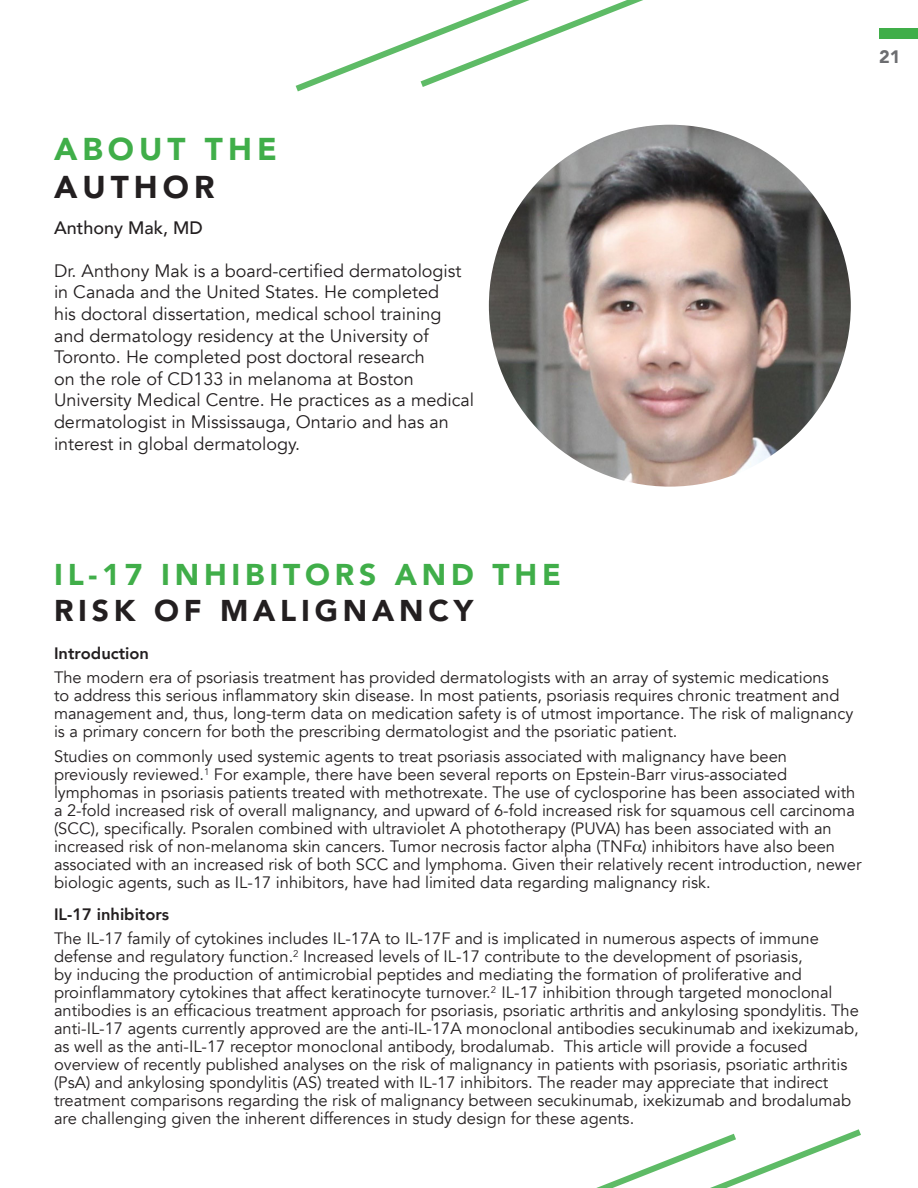
<style>
.page{position:relative;width:918px;height:1188px;background:#fff}
.page>*{position:absolute;margin:0;border:0;box-sizing:border-box;transform-origin:0 0}
.t1{font:900 31.5px "Avenir";letter-spacing:.16em;color:#40ae49}
.t2{font:900 31.5px "Avenir";letter-spacing:.16em;color:#231f20}
.t3{font:900 30px/36px "Avenir";letter-spacing:.16em;color:#40ae49}
.t4{font:18px/21.6px "Avenir";color:#231f20}
.t5{font:500 18px "Avenir";color:#231f20}
.t6{font:900 18px "Avenir";color:#6c6d70}
.t7{font:16.5px/18px "Avenir";color:#231f20}
.t8{font:800 16.5px "Avenir";color:#231f20}
.s1{color:#231f20}
</style>
<div class="page">
<div style="left:879px;top:28px;width:39px;height:11px;background:#40ae49"></div>
<img style="left:489px;top:125px;width:362px;height:362px;border-radius:181px">
<svg style="left:596px;top:1129px;width:265px;height:59px"></svg>
<svg style="left:295px;top:0;width:348px;height:92px"></svg>
<p class="t1" style="left:54px;top:122px;width:224px">ABOUT THE</p>
<p class="t2" style="left:54px;top:160px;width:162px">AUTHOR</p>
<p class="t5" style="left:54px;top:212px;width:150px">Anthony Mak, MD</p>
<p class="t4" style="left:54px;top:260px;width:422px">Dr. Anthony Mak is a board-certified dermatologist in Canada and the United States. He completed<br>his doctoral dissertation, medical school training and dermatology residency at the University of Toronto. He completed post doctoral research<br>on the role of CD133 in melanoma at Boston University Medical Centre. He practices as a medical dermatologist in Mississauga, Ontario and has an interest in global dermatology.</p>
<p class="t6" style="left:879px;top:42px;width:23px">21</p>
<p class="t3" style="left:54px;top:556px;width:508px">IL-17 INHIBITORS AND THE<br><span class="s1">RISK OF MALIGNANCY</span></p>
<p class="t8" style="left:54px;top:640px;width:97px">Introduction</p>
<p class="t7" style="left:54px;top:669px;width:801px">The modern era of psoriasis treatment has provided dermatologists with an array of systemic medications<br>to address this serious inflammatory skin disease. In most patients, psoriasis requires chronic treatment and management and, thus, long-term data on medication safety is of utmost importance. The risk of malignancy is a primary concern for both the prescribing dermatologist and the psoriatic patient.</p>
<p class="t7" style="left:54px;top:748px;width:809px">Studies on commonly used systemic agents to treat psoriasis associated with malignancy have been previously reviewed.<sup>1</sup> For example, there have been several reports on Epstein-Barr virus-associated lymphomas in psoriasis patients treated with methotrexate. The use of cyclosporine has been associated with a 2-fold increased risk of overall malignancy, and upward of 6-fold increased risk for squamous cell carcinoma (SCC), specifically. Psoralen combined with ultraviolet A phototherapy (PUVA) has been associated with an increased risk of non-melanoma skin cancers. Tumor necrosis factor alpha (TNF ) inhibitors have also been associated with an increased risk of both SCC and lymphoma. Given their relatively recent introduction, newer biologic agents, such as IL-17 inhibitors, have had limited data regarding malignancy risk.</p>
<p class="t8" style="left:54px;top:901px;width:117px">IL-17 inhibitors</p>
<p class="t7" style="left:54px;top:930px;width:806px">The IL-17 family of cytokines includes IL-17A to IL-17F and is implicated in numerous aspects of immune defense and regulatory function.<sup>2</sup> Increased levels of IL-17 contribute to the development of psoriasis,<br>by inducing the production of antimicrobial peptides and mediating the formation of proliferative and proinflammatory cytokines that affect keratinocyte turnover.<sup>2</sup> IL-17 inhibition through targeted monoclonal antibodies is an efficacious treatment approach for psoriasis, psoriatic arthritis and ankylosing spondylitis. The anti-IL-17 agents currently approved are the anti-IL-17A monoclonal antibodies secukinumab and ixekizumab, as well as the anti-IL-17 receptor monoclonal antibody, brodalumab. This article will provide a focused overview of recently published analyses on the risk of malignancy in patients with psoriasis, psoriatic arthritis (PsA) and ankylosing spondylitis (AS) treated with IL-17 inhibitors. The reader may appreciate that indirect treatment comparisons regarding the risk of malignancy between secukinumab, ixekizumab and brodalumab are challenging given the inherent differences in study design for these agents.</p>
</div>
